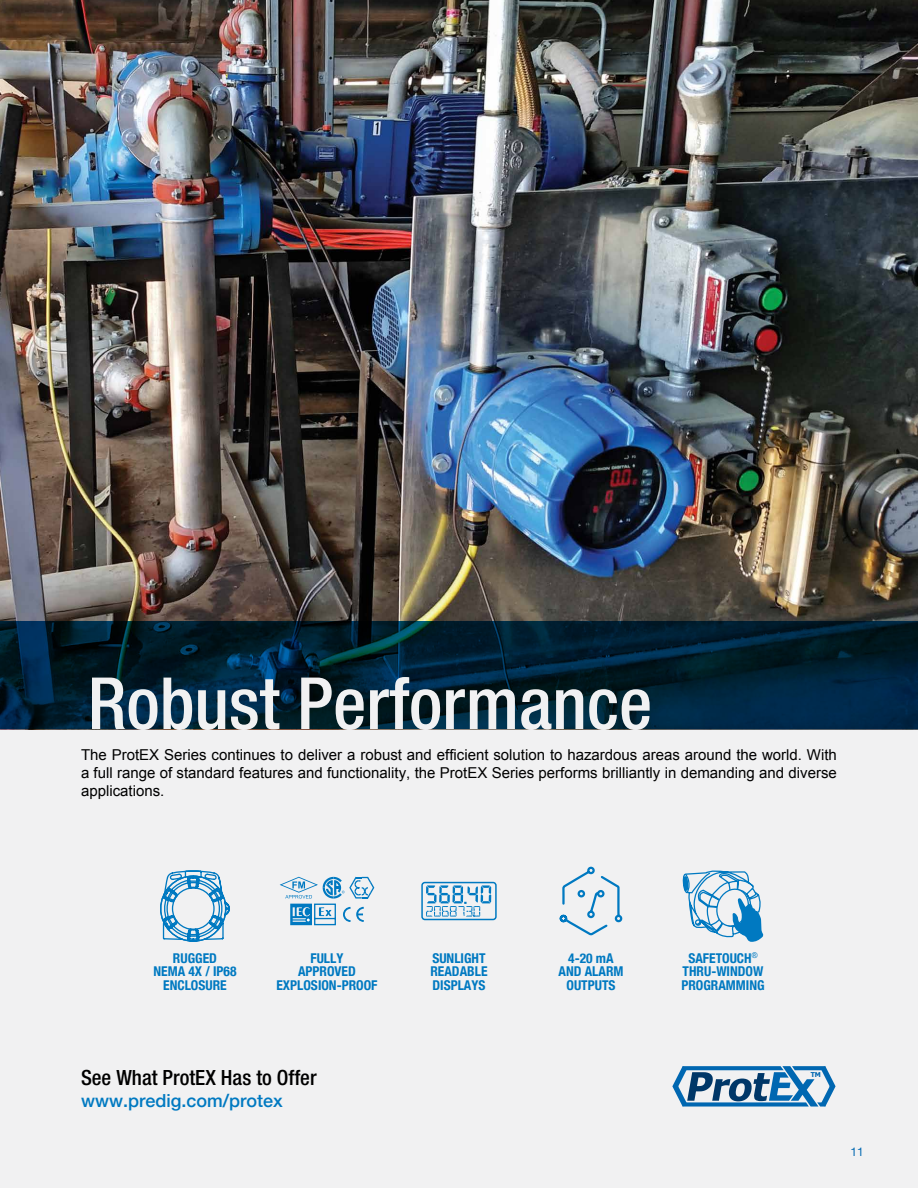
<style>
.page{position:relative;width:918px;height:1188px;background:#fff}
.page>*{position:absolute;margin:0;border:0;box-sizing:border-box;transform-origin:0 0}
.t1{font:500 condensed 72px "Helvetica Neue LT Std";color:#f1f1f2}
.t2{font:500 condensed 21px "Helvetica Neue LT Std";color:#000}
.t3{font:500 18px "Helvetica Neue";color:#0079c1}
.t4{font:15px/18px "Arial";color:#000;text-align:justify}
.t5{font:700 condensed 13.5px/13.5px "Helvetica Neue";color:#0079c1;text-align:center}
.t6{font:12px "Helvetica Neue";color:#0067b1}
.t7{font:700 6.75px "Tahoma";color:#0067b1}
</style>
<div class="page">
<div style="left:0;top:730px;width:918px;height:458px;background:#f1f1f2"></div>
<svg style="left:672px;top:1066px;width:164px;height:41px"></svg>
<svg style="left:160px;top:870px;width:70px;height:72px"></svg>
<svg style="left:559px;top:866px;width:64px;height:70px"></svg>
<div style="left:421px;top:882px;width:76px;height:38px;border:2px solid #0079c1;border-radius:3px"></div>
<svg style="left:426px;top:885px;width:65px;height:32px"></svg>
<svg style="left:280px;top:877px;width:94px;height:49px"></svg>
<svg style="left:682px;top:870px;width:82px;height:72px"></svg>
<img style="left:0;top:0;width:918px;height:730px">
<svg style="left:0;top:621px;width:918px;height:108px;background:#002134"></svg>
<h1 class="t1" style="left:88px;top:661px;width:566px">Robust Performance</h1>
<p class="t4" style="left:81px;top:746px;width:757px">The ProtEX Series continues to deliver a robust and efficient solution to hazardous areas around the world. With a full range of standard features and functionality, the ProtEX Series performs brilliantly in demanding and diverse applications.</p>
<p class="t5" style="left:276px;top:950px;width:103px">FULLY<br>APPROVED<br>EXPLOSION-PROOF</p>
<p class="t5" style="left:681px;top:950px;width:85px">SAFETOUCH<sup>®<br></sup>THRU-WINDOW<br>PROGRAMMING</p>
<p class="t5" style="left:153px;top:950px;width:85px">RUGGED<br>NEMA 4X / IP68<br>ENCLOSURE</p>
<p class="t5" style="left:559px;top:950px;width:67px">4-20 mA<br>AND ALARM<br>OUTPUTS</p>
<p class="t5" style="left:430px;top:950px;width:59px;text-align:left">SUNLIGHT<br>READABLE<br>DISPLAYS</p>
<h2 class="t2" style="left:81px;top:1065px;width:237px">See What ProtEX Has to Offer</h2>
<p class="t3" style="left:81px;top:1086px;width:203px">www.predig.com/protex</p>
<p class="t7" style="left:811px;top:1070px;width:12px">TM</p>
<p class="t6" style="left:851px;top:1143px;width:15px">11</p>
</div>
